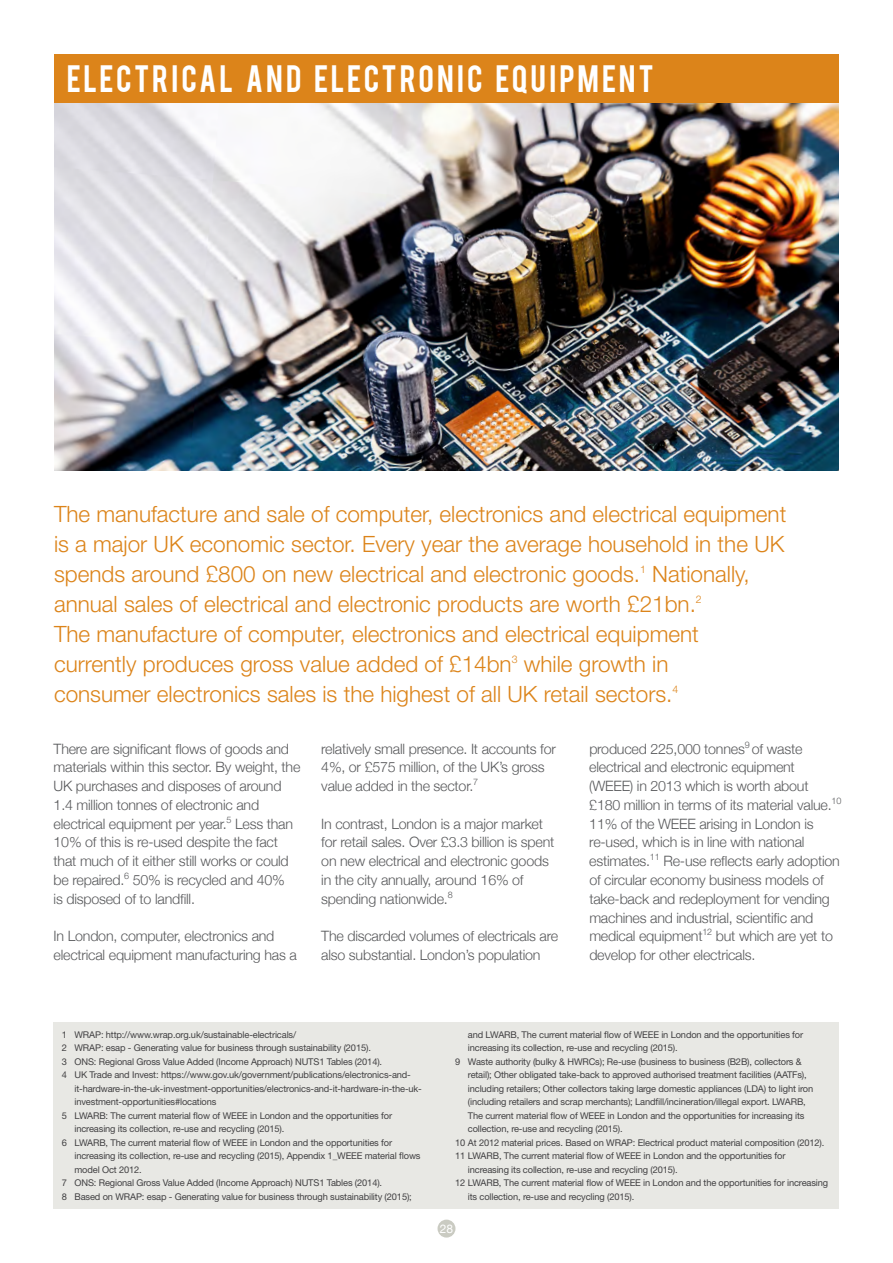
<style>
.page{position:relative;width:893px;height:1263px;background:#fff}
.page>*{position:absolute;margin:0;border:0;box-sizing:border-box;transform-origin:0 0}
.t1{font:30px "Bebas";letter-spacing:.095em;color:#fff}
.t2{font:300 22.5px/30px "Helvetica Neue LT Std";color:#dc841a}
.t3{font:300 14.25px/18.8px "Helvetica Neue";letter-spacing:-.015em;color:#58595b}
.t4{font:12px "Helvetica Neue";color:#fff}
.t5{font:9.3px "Helvetica Neue LT Std";letter-spacing:-.015em;color:#414042}
</style>
<div class="page">
<div style="left:437px;top:1219px;width:18px;height:18px;background:#cacbc2;border-radius:50%"></div>
<img style="left:54px;top:103px;width:785px;height:368px">
<div style="left:54px;top:54px;width:785px;height:49px;background:#dc841a"></div>
<div style="left:53px;top:1022px;width:786px;height:187px;background:#e8e8e4"></div>
<h1 class="t1" style="left:67px;top:57px;width:588px">ELECTRICAL AND ELECTRONIC EQUIPMENT</h1>
<p class="t2" style="left:54px;top:499px;width:734px">The manufacture and sale of computer, electronics and electrical equipment is a major UK economic sector. Every year the average household in the UK spends around £800 on new electrical and electronic goods.<sup>1</sup> Nationally, annual sales of electrical and electronic products are worth £21bn.<sup>2<br></sup>The manufacture of computer, electronics and electrical equipment currently produces gross value added of £14bn<sup>3</sup> while growth in<br>consumer electronics sales is the highest of all UK retail sectors.<sup>4</sup></p>
<p class="t3" style="left:54px;top:738px;width:248px">There are significant flows of goods and materials within this sector. By weight, the UK purchases and disposes of around 1.4 million tonnes of electronic and electrical equipment per year.<sup>5</sup> Less than 10% of this is re-used despite the fact that much of it either still works or could be repaired.<sup>6</sup> 50% is recycled and 40%<br>is disposed of to landfill.</p>
<h3 class="t3" style="left:54px;top:926px;width:245px">In London, computer, electronics and electrical equipment manufacturing has a</h3>
<p class="t3" style="left:589px;top:738px;width:253px">produced 225,000 tonnes<sup>9</sup> of waste electrical and electronic equipment (WEEE) in 2013 which is worth about £180 million in terms of its material value.<sup>10<br></sup>11% of the WEEE arising in London is re-used, which is in line with national estimates.<sup>11</sup> Re-use reflects early adoption of circular economy business models of take-back and redeployment for vending machines and industrial, scientific and medical equipment<sup>12</sup> but which are yet to develop for other electricals.</p>
<h3 class="t3" style="left:321px;top:738px;width:236px">relatively small presence. It accounts for<br>4%, or £575 million, of the UK’s gross value added in the sector.<sup>7</sup></h3>
<h3 class="t3" style="left:321px;top:813px;width:235px">In contrast, London is a major market for retail sales. Over £3.3 billion is spent on new electrical and electronic goods in the city annually, around 16% of spending nationwide.<sup>8</sup></h3>
<h3 class="t3" style="left:321px;top:926px;width:238px">The discarded volumes of electricals are also substantial. London’s population</h3>
<p class="t5" style="left:62px;top:1029px;width:236px">1 WRAP: http://www.wrap.org.uk/sustainable-electricals/</p>
<p class="t5" style="left:62px;top:1042px;width:311px">2 WRAP: esap - Generating value for business through sustainability (2015).</p>
<p class="t5" style="left:62px;top:1056px;width:322px">3 ONS: Regional Gross Value Added (Income Approach) NUTS1 Tables (2014).</p>
<p class="t5" style="left:62px;top:1069px;width:351px">4 UK Trade and Invest: https://www.gov.uk/government/publications/electronics-and-</p>
<p class="t5" style="left:75px;top:1083px;width:349px">it-hardware-in-the-uk-investment-opportunities/electronics-and-it-hardware-in-the-uk-</p>
<p class="t5" style="left:75px;top:1096px;width:143px">investment-opportunities#locations</p>
<p class="t5" style="left:62px;top:1110px;width:332px">5 LWARB: The current material flow of WEEE in London and the opportunities for</p>
<p class="t5" style="left:75px;top:1123px;width:211px">increasing its collection, re-use and recycling (2015).</p>
<p class="t5" style="left:62px;top:1137px;width:332px">6 LWARB, The current material flow of WEEE in London and the opportunities for</p>
<p class="t5" style="left:75px;top:1150px;width:348px">increasing its collection, re-use and recycling (2015), Appendix 1_WEEE material flows</p>
<p class="t5" style="left:75px;top:1164px;width:69px">model Oct 2012.</p>
<p class="t5" style="left:62px;top:1177px;width:322px">7 ONS: Regional Gross Value Added (Income Approach) NUTS1 Tables (2014).</p>
<p class="t5" style="left:62px;top:1191px;width:352px">8 Based on WRAP: esap - Generating value for business through sustainability (2015);</p>
<p class="t5" style="left:468px;top:1029px;width:337px">and LWARB, The current material flow of WEEE in London and the opportunities for</p>
<p class="t5" style="left:468px;top:1042px;width:211px">increasing its collection, re-use and recycling (2015).</p>
<p class="t5" style="left:455px;top:1056px;width:348px">9 Waste authority (bulky &amp; HWRCs); Re-use (business to business (B2B), collectors &amp;</p>
<p class="t5" style="left:468px;top:1069px;width:340px">retail); Other obligated take-back to approved authorised treatment facilities (AATFs),</p>
<p class="t5" style="left:468px;top:1083px;width:347px">including retailers; Other collectors taking large domestic appliances (LDA) to light iron</p>
<p class="t5" style="left:468px;top:1096px;width:339px">(including retailers and scrap merchants); Landfill/incineration/illegal export. LWARB,</p>
<p class="t5" style="left:468px;top:1110px;width:338px">The current material flow of WEEE in London and the opportunities for increasing its</p>
<p class="t5" style="left:468px;top:1123px;width:156px">collection, re-use and recycling (2015).</p>
<p class="t5" style="left:455px;top:1137px;width:371px">10 At 2012 material prices. Based on WRAP: Electrical product material composition (2012).</p>
<p class="t5" style="left:455px;top:1150px;width:332px">11 LWARB, The current material flow of WEEE in London and the opportunities for</p>
<p class="t5" style="left:468px;top:1164px;width:211px">increasing its collection, re-use and recycling (2015).</p>
<p class="t5" style="left:455px;top:1177px;width:374px">12 LWARB, The current material flow of WEEE in London and the opportunities for increasing</p>
<p class="t5" style="left:468px;top:1191px;width:168px">its collection, re-use and recycling (2015).</p>
<p class="t4" style="left:440px;top:1218px;width:15px">28</p>
</div>
